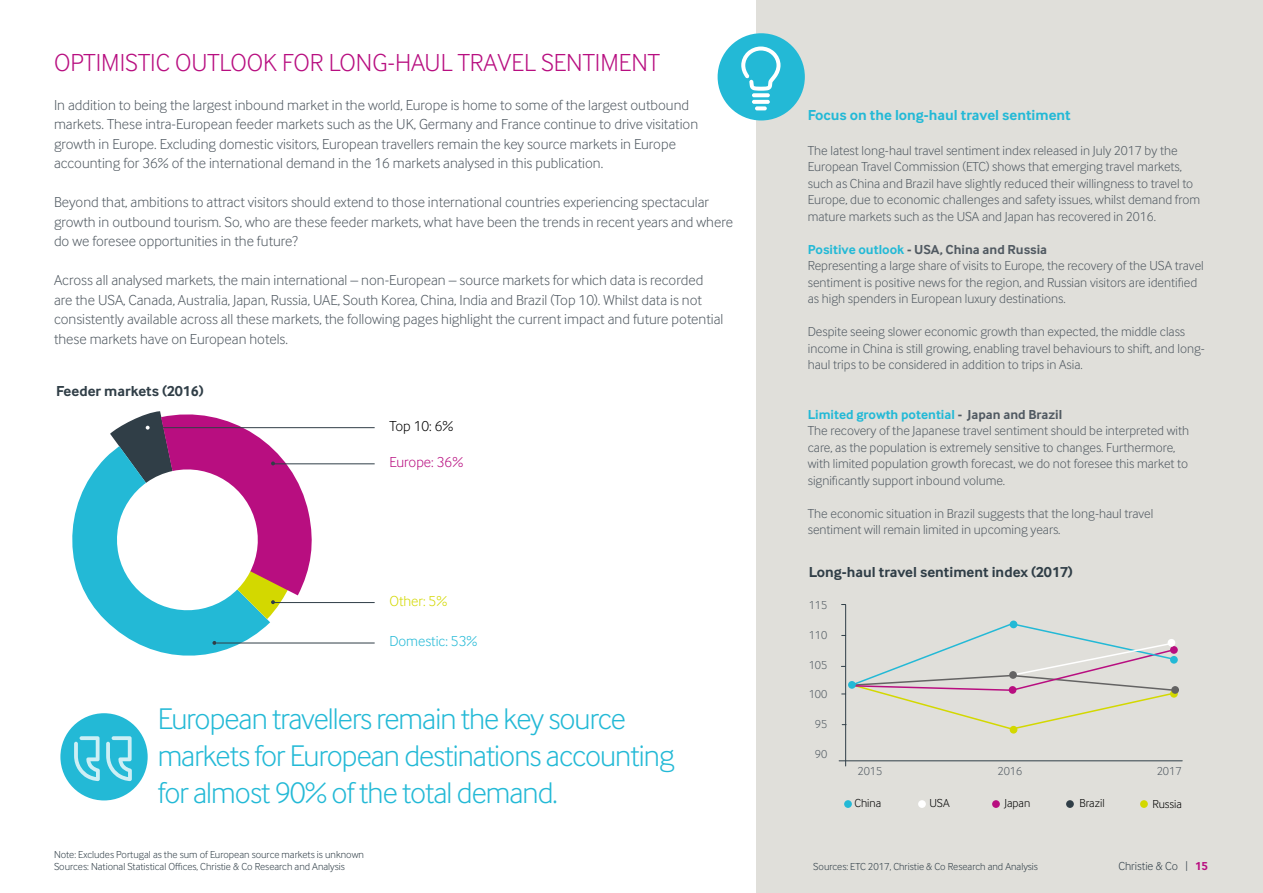
<style>
.page{position:relative;width:1263px;height:893px;background:#fff}
.page>*{position:absolute;margin:0;border:0;box-sizing:border-box;transform-origin:0 0}
.t1{font:300 30.9px/37.2px "Inter Face";letter-spacing:-.03em;color:#23b9d6}
.t2{font:300 25.5px "Inter Face";color:#b80e80}
.t3{font:300 15px/19.5px "Inter Face";color:#515a62}
.t4{font:700 15px "Inter Face";color:#303e47}
.t5{font:700 15px "Inter Face";color:#23b9d6}
.t6{font:300 15px "Inter Face";color:#23b9d6}
.t7{font:300 15px "Inter Face";color:#b80e80}
.t8{font:300 15px "Inter Face";color:#000}
.t9{font:300 15px "Inter Face";color:#d3d800}
.t10{font:300 13.5px/16.5px "Inter Face";color:#515a62}
.t11{font:300 12px "Inter Face";color:#515a62}
.t12{font:300 12px "Inter Face";color:#000}
.t13{font:300 12px "Inter Face";color:#303e47}
.t14{font:300 10.5px/12px "Inter Face";color:#303e47}
.s1{font-weight:700;color:#23b9d6}
.s2{font-weight:700}
.s3{font-weight:700;color:#b80e80}
</style>
<div class="page">
<div style="left:757px;top:0;width:506px;height:893px;background:#e0dfda"></div>
<svg style="left:72px;top:453px;width:198px;height:203px;fill:#23b9d6"></svg>
<hr style="left:273px;top:463px;width:102px;height:1px;background:#303e47">
<hr style="left:216px;top:643px;width:159px;height:1px;background:#303e47">
<svg style="left:212px;top:641px;width:4px;height:4px"></svg>
<hr style="left:150px;top:427px;width:225px;height:1px;background:#303e47">
<div style="left:60px;top:713px;width:88px;height:87px;background:#23b9d6;border-radius:50%"></div>
<svg style="left:74px;top:736px;width:26px;height:45px"></svg>
<svg style="left:106px;top:736px;width:26px;height:45px"></svg>
<hr style="left:845px;top:605px;width:1px;height:161px;background:#303e47">
<hr style="left:839px;top:761px;width:343px;height:1px;background:#303e47">
<div style="left:844px;top:800px;width:8px;height:8px;background:#23b9d6;border-radius:50%"></div>
<div style="left:918px;top:800px;width:8px;height:8px;background:#fff;border-radius:50%"></div>
<div style="left:992px;top:800px;width:8px;height:8px;background:#b80e80;border-radius:50%"></div>
<div style="left:1066px;top:800px;width:8px;height:8px;background:#303e47;border-radius:50%"></div>
<div style="left:1140px;top:800px;width:8px;height:8px;background:#d3d800;border-radius:50%"></div>
<hr style="left:273px;top:602px;width:102px;height:1px;background:#303e47">
<svg style="left:110px;top:411px;width:205px;height:208px"></svg>
<div style="left:1010px;top:621px;width:7px;height:7px;background:#23b9d6;border-radius:50%"></div>
<div style="left:1010px;top:726px;width:7px;height:8px;background:#d3d800;border-radius:50%"></div>
<div style="left:1171px;top:686px;width:8px;height:8px;background:#646363;border-radius:50%"></div>
<div style="left:718px;top:33px;width:87px;height:87px;background:#23b9d6;border-radius:50%"></div>
<svg style="left:741px;top:47px;width:39px;height:44px"></svg>
<svg style="left:752px;top:93px;width:18px;height:4px"></svg>
<svg style="left:752px;top:100px;width:18px;height:4px"></svg>
<svg style="left:755px;top:106px;width:12px;height:4px"></svg>
<svg style="left:841px;top:622px;width:335px;height:109px"></svg>
<h2 class="t2" style="left:54px;top:48px;width:607px">OPTIMISTIC OUTLOOK FOR LONG-HAUL TRAVEL SENTIMENT</h2>
<p class="t3" style="left:54px;top:95px;width:646px">In addition to being the largest inbound market in the world, Europe is home to some of the largest outbound markets. These intra-European feeder markets such as the UK, Germany and France continue to drive visitation growth in Europe. Excluding domestic visitors, European travellers remain the key source markets in Europe accounting for 36% of the international demand in the 16 markets analysed in this publication.</p>
<p class="t3" style="left:54px;top:192px;width:680px">Beyond that, ambitions to attract visitors should extend to those international countries experiencing spectacular growth in outbound tourism. So, who are these feeder markets, what have been the trends in recent years and where do we foresee opportunities in the future?</p>
<p class="t3" style="left:54px;top:270px;width:671px">Across all analysed markets, the main international – non-European – source markets for which data is recorded are the USA, Canada, Australia, Japan, Russia, UAE, South Korea, China, India and Brazil (Top 10). Whilst data is not consistently available across all these markets, the following pages highlight the current impact and future potential these markets have on European hotels.</p>
<p class="t4" style="left:56px;top:382px;width:149px">Feeder markets (2016)</p>
<p class="t8" style="left:389px;top:418px;width:66px">Top 10: 6%</p>
<p class="t7" style="left:389px;top:453px;width:75px">Europe: 36%</p>
<p class="t9" style="left:389px;top:592px;width:59px">Other: 5%</p>
<p class="t6" style="left:389px;top:632px;width:89px">Domestic: 53%</p>
<h1 class="t1" style="left:158px;top:699px;width:518px">European travellers remain the key source markets for European destinations accounting for almost 90% of the total demand.</h1>
<p class="t14" style="left:54px;top:848px;width:311px">Note: Excludes Portugal as the sum of European source markets is unknown<br>Sources: National Statistical Offices, Christie &amp; Co Research and Analysis</p>
<p class="t5" style="left:808px;top:106px;width:264px">Focus on the long-haul travel sentiment</p>
<p class="t10" style="left:808px;top:142px;width:394px">The latest long-haul travel sentiment index released in July 2017 by the European Travel Commission (ETC) shows that emerging travel markets, such as China and Brazil have slightly reduced their willingness to travel to Europe, due to economic challenges and safety issues, whilst demand from mature markets such as the USA and Japan has recovered in 2016.</p>
<p class="t10" style="left:808px;top:241px;width:397px"><span class="s1">Positive outlook</span> <span class="s2">- USA, China and Russia<br></span>Representing a large share of visits to Europe, the recovery of the USA travel sentiment is positive news for the region, and Russian visitors are identified as high spenders in European luxury destinations.</p>
<p class="t10" style="left:808px;top:323px;width:399px">Despite seeing slower economic growth than expected, the middle class income in China is still growing, enabling travel behaviours to shift, and long&shy;haul trips to be considered in addition to trips in Asia.</p>
<p class="t10" style="left:808px;top:406px;width:383px"><span class="s1">Limited growth potential</span> <span class="s2">- Japan and Brazil<br></span>The recovery of the Japanese travel sentiment should be interpreted with care, as the population is extremely sensitive to changes. Furthermore, with limited population growth forecast, we do not foresee this market to significantly support inbound volume.</p>
<p class="t10" style="left:808px;top:505px;width:347px">The economic situation in Brazil suggests that the long-haul travel sentiment will remain limited in upcoming years.</p>
<p class="t4" style="left:809px;top:563px;width:266px">Long-haul travel sentiment index (2017)</p>
<p class="t11" style="left:809px;top:598px;width:20px">115</p>
<p class="t11" style="left:809px;top:628px;width:20px">110</p>
<p class="t11" style="left:809px;top:658px;width:20px">105</p>
<p class="t11" style="left:809px;top:687px;width:20px">100</p>
<p class="t11" style="left:815px;top:717px;width:14px">95</p>
<p class="t11" style="left:815px;top:747px;width:14px">90</p>
<p class="t11" style="left:857px;top:764px;width:26px">2015</p>
<p class="t11" style="left:997px;top:764px;width:26px">2016</p>
<p class="t11" style="left:1157px;top:764px;width:26px">2017</p>
<p class="t12" style="left:854px;top:797px;width:28px">China</p>
<p class="t12" style="left:929px;top:797px;width:22px">USA</p>
<p class="t12" style="left:1004px;top:797px;width:27px">Japan</p>
<p class="t12" style="left:1079px;top:797px;width:27px">Brazil</p>
<p class="t12" style="left:1152px;top:797px;width:31px">Russia</p>
<p class="t14" style="left:813px;top:860px;width:226px">Sources: ETC 2017, Christie &amp; Co Research and Analysis</p>
<p class="t13" style="left:1118px;top:859px;width:91px">Christie &amp; Co | <span class="s3">15</span></p>
</div>
